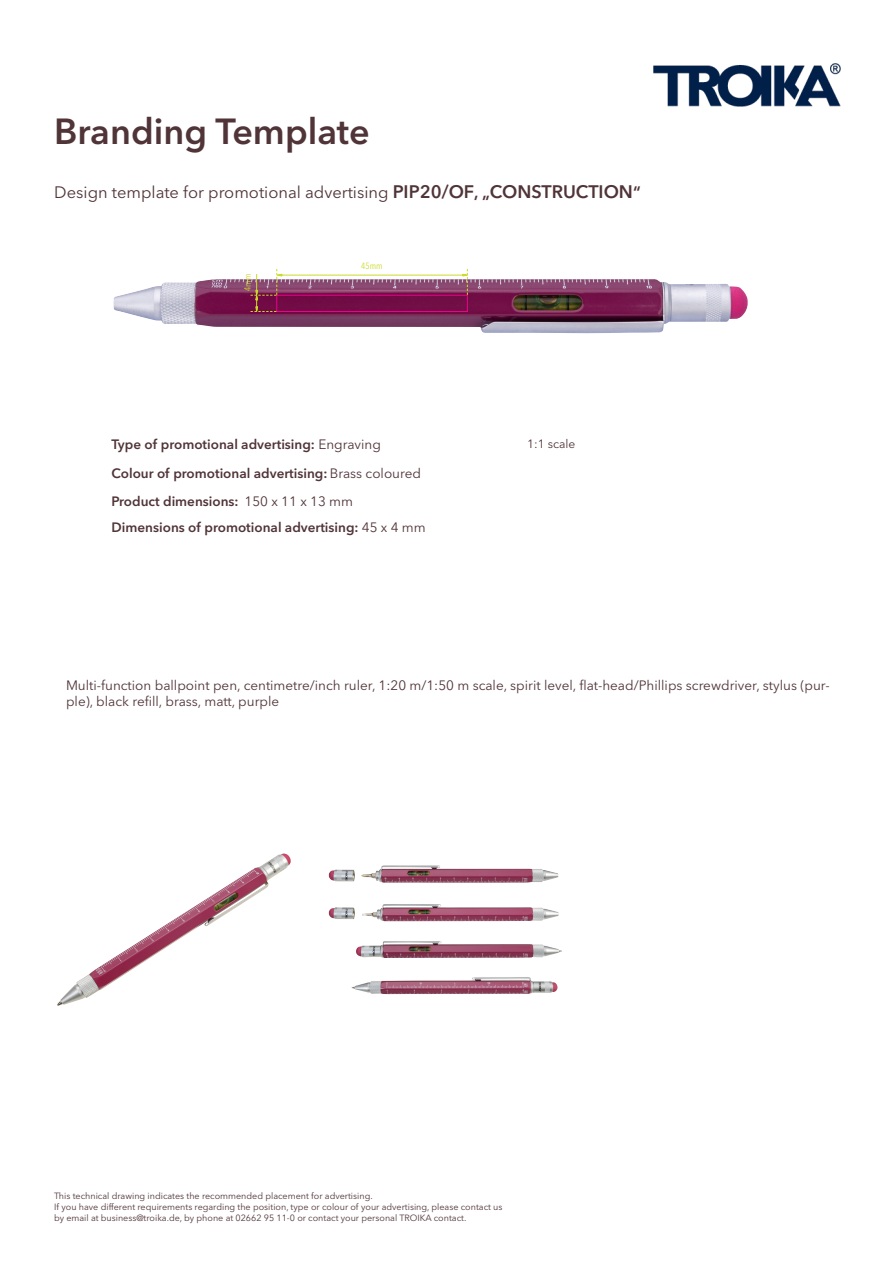
<style>
.page{position:relative;width:893px;height:1263px;background:#fff}
.page>*{position:absolute;margin:0;border:0;box-sizing:border-box;transform-origin:0 0}
.t1{font:600 36px "Avenir Next LT Pro";color:#503438}
.t2{font:16.5px "Avenir Next LT Pro";color:#503438}
.t3{font:13.5px/16.2px "Avenir Next LT Pro";color:#503438}
.t4{font:600 13.5px/28.5px "Avenir Next LT Pro";color:#503438}
.t5{font:12px "Avenir Next LT Pro";color:#503438}
.t6{font:9px/10.8px "Avenir Next LT Pro";color:#503438}
.t7{font:condensed 9px "Avenir Next LT Pro";color:#cadb2a}
.s1{font-weight:600;font-size:18px}
.s2{font-weight:600}
.s3{font-weight:400}
</style>
<div class="page">
<img style="left:57px;top:853px;width:234px;height:153px">
<img style="left:329px;top:865px;width:230px;height:56px">
<img style="left:113px;top:279px;width:635px;height:54px">
<div style="left:276px;top:295px;width:192px;height:17px;border:1px solid #ed028c"></div>
<hr style="left:281px;top:275px;width:183px;height:1px;background:#cadb2a">
<svg style="left:462px;top:269px;width:6px;height:26px"></svg>
<svg style="left:251px;top:269px;width:32px;height:43px"></svg>
<img style="left:654px;top:64px;width:187px;height:43px">
<h1 class="t1" style="left:54px;top:110px;width:317px">Branding Template</h1>
<h2 class="t2" style="left:54px;top:182px;width:588px">Design template for promotional advertising <span class="s1">PIP20/OF</span><span class="s2">, „</span><span class="s1">CONSTRUCTION</span><span class="s2">“</span></h2>
<p class="t7" style="left:242px;top:291px;width:19px;rotate:-90deg">4mm</p>
<p class="t7" style="left:361px;top:260px;width:23px">45mm</p>
<h3 class="t4" style="left:112px;top:430px;width:311px">Type of promotional advertising: <span class="s3">Engraving<br></span>Colour of promotional advertising: <span class="s3">Brass coloured<br></span>Product dimensions: <span class="s3">150 x 11 x 13 mm</span></h3>
<h3 class="t4" style="left:112px;top:513px;width:316px">Dimensions of promotional advertising: <span class="s3">45 x 4 mm</span></h3>
<h3 class="t5" style="left:527px;top:437px;width:50px">1:1 scale</h3>
<h3 class="t3" style="left:66px;top:677px;width:765px">Multi-function ballpoint pen, centimetre/inch ruler, 1:20 m/1:50 m scale, spirit level, flat-head/Phillips screwdriver, stylus (pur&shy;ple), black refill, brass, matt, purple</h3>
<p class="t6" style="left:54px;top:1191px;width:450px">This technical drawing indicates the recommended placement for advertising.<br>If you have different requirements regarding the position, type or colour of your advertising, please contact us by email at business@troika.de, by phone at 02662 95 11-0 or contact your personal TROIKA contact.</p>
</div>
